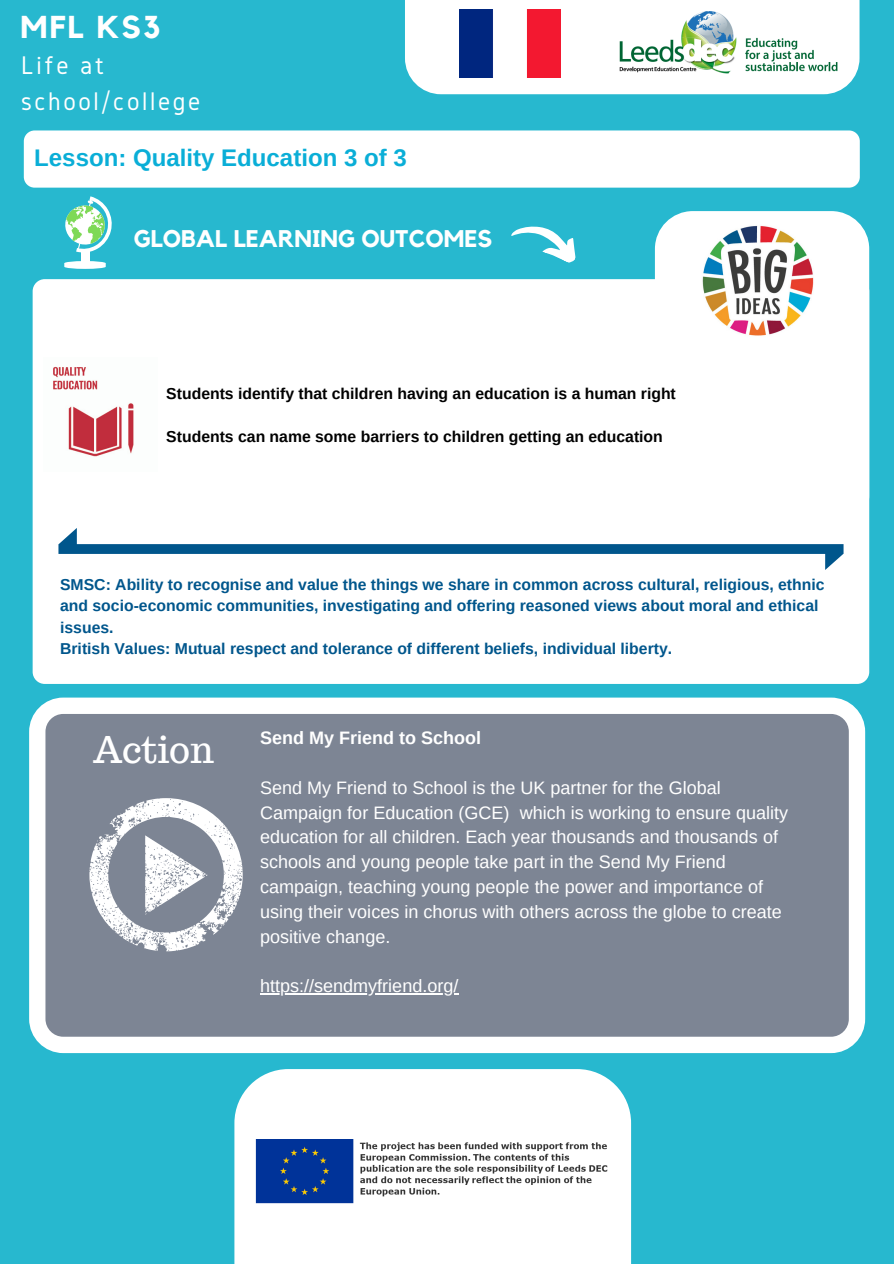
<style>
.page{position:relative;width:894px;height:1264px;background:#fff}
.page>*{position:absolute;margin:0;border:0;box-sizing:border-box;transform-origin:0 0}
.t1{font:36px "Trocchi";color:#fff}
.t2{font:700 31.5px "Kollektif";letter-spacing:.07em;color:#fff}
.t3{font:26.55px/36px "Gidole";letter-spacing:.1em;color:#fff}
.t4{font:700 24px "Arimo";color:#0aaed7}
.t5{font:700 24px "Kollektif";color:#fff}
.t6{font:18px/24.8px "Arimo";color:#fff}
.t7{font:700 18px "Arimo";color:#fff}
.t8{font:700 15.75px/21.5px "Arimo";color:#00568c}
.t9{font:700 15.75px "Arimo";color:#000}
</style>
<div class="page">
<div style="left:0;top:0;width:893px;height:1263px;background:#27b8cf"></div>
<div style="left:405px;top:0;width:454px;height:94px;background:#fff"></div>
<img style="left:610px;top:10px;width:234px;height:67px">
<div style="left:33px;top:279px;width:836px;height:405px;background:#fff;border-radius:12px"></div>
<div style="left:81px;top:251px;width:8px;height:12px;background:#fff"></div>
<svg style="left:65px;top:196px;width:47px;height:56px"></svg>
<svg style="left:64px;top:261px;width:42px;height:8px"></svg>
<svg style="left:511px;top:226px;width:65px;height:37px"></svg>
<div style="left:654px;top:211px;width:214px;height:322px;background:#fff;border-radius:38px"></div>
<div style="left:24px;top:130px;width:835px;height:58px;background:#fff;border-radius:11px"></div>
<svg style="left:29px;top:697px;width:835px;height:356px;background:#8d95a2"></svg>
<svg style="left:89px;top:798px;width:153px;height:153px;background:#adb2bb"></svg>
<svg style="left:58px;top:528px;width:785px;height:42px"></svg>
<img style="left:53px;top:366px;width:81px;height:91px">
<hr style="left:260px;top:993px;width:198px;height:1px;background:#fff">
<div style="left:234px;top:1069px;width:397px;height:194px;background:#fff"></div>
<img style="left:254px;top:1128px;width:357px;height:93px">
<img style="left:702px;top:225px;width:112px;height:111px">
<img style="left:459px;top:10px;width:101px;height:67px">
<h2 class="t2" style="left:20px;top:12px;width:141px">MFL KS3</h2>
<h3 class="t3" style="left:21px;top:47px;width:181px">Life at school/college</h3>
<h3 class="t4" style="left:34px;top:145px;width:374px">Lesson: Quality Education 3 of 3</h3>
<h3 class="t5" style="left:134px;top:228px;width:360px">GLOBAL LEARNING OUTCOMES</h3>
<p class="t9" style="left:166px;top:384px;width:511px">Students identify that children having an education is a human right</p>
<p class="t9" style="left:166px;top:427px;width:498px">Students can name some barriers to children getting an education</p>
<p class="t8" style="left:60px;top:573px;width:765px">SMSC: Ability to recognise and value the things we share in common across cultural, religious, ethnic and socio-economic communities, investigating and offering reasoned views about moral and ethical issues.<br>British Values: Mutual respect and tolerance of different beliefs, individual liberty.</p>
<h1 class="t1" style="left:93px;top:726px;width:122px">Action</h1>
<p class="t7" style="left:260px;top:728px;width:222px">Send My Friend to School</p>
<p class="t6" style="left:260px;top:775px;width:529px">Send My Friend to School is the UK partner for the Global Campaign for Education (GCE) which is working to ensure quality education for all children. Each year thousands and thousands of schools and young people take part in the Send My Friend campaign, teaching young people the power and importance of using their voices in chorus with others across the globe to create positive change.</p>
<p class="t6" style="left:260px;top:973px;width:200px">https://sendmyfriend.org/</p>
</div>
